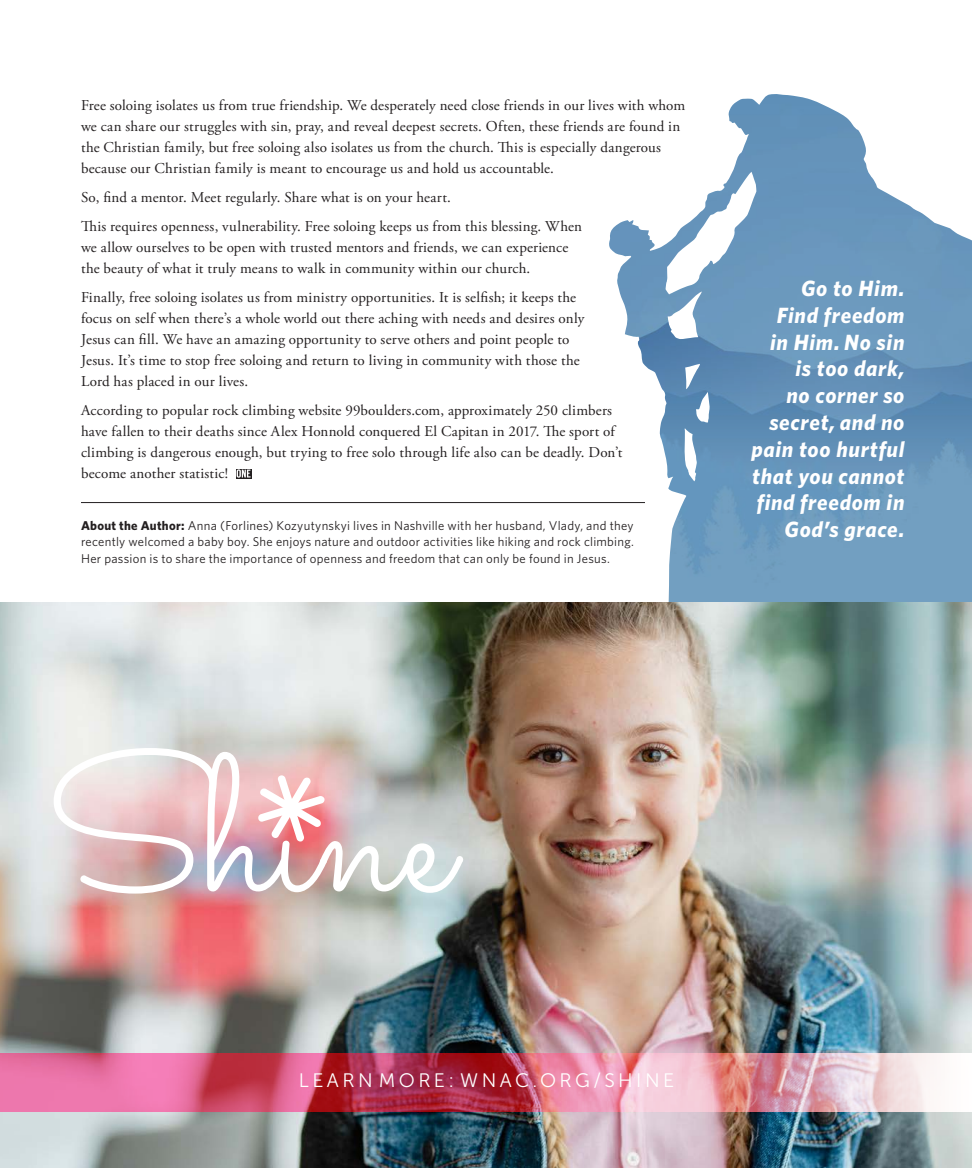
<style>
.page{position:relative;width:972px;height:1168px;background:#fff}
.page>*{position:absolute;margin:0;border:0;box-sizing:border-box;transform-origin:0 0}
.t1{font:italic 700 22.05px/26.8px "Whitney";letter-spacing:.03em;color:#fff;text-align:right}
.t2{font:19.5px "Museo Sans 300";letter-spacing:.175em;color:#fff}
.t3{font:15px/21px "Adobe Garamond Pro";letter-spacing:.015em;color:#231f20}
.t4{font:12.75px/16.5px "Whitney";letter-spacing:.025em;color:#231f20;text-align:justify}
.s1{font-weight:700}
</style>
<div class="page">
<svg style="left:609px;top:94px;width:363px;height:508px;fill:#6c9abe"></svg>
<img style="left:609px;top:95px;width:160px;height:401px">
<img style="left:0;top:602px;width:972px;height:566px">
<img style="left:0;top:1053px;width:972px;height:58px">
<img style="left:54px;top:748px;width:409px;height:145px">
<div style="left:456px;top:856px;width:7px;height:7px;background:#fff;border-radius:50%"></div>
<hr style="left:81px;top:502px;width:564px;height:1px;background:#231f20">
<svg style="left:237px;top:469px;width:14px;height:9px"></svg>
<p class="t3" style="left:81px;top:95px;width:606px">Free soloing isolates us from true friendship. We desperately need close friends in our lives with whom we can share our struggles with sin, pray, and reveal deepest secrets. Often, these friends are found in the Christian family, but free soloing also isolates us from the church. This is especially dangerous because our Christian family is meant to encourage us and hold us accountable.</p>
<p class="t3" style="left:81px;top:183px;width:502px;line-height:29.1px">So, find a mentor. Meet regularly. Share what is on your heart.<br>This requires openness, vulnerability. Free soloing keeps us from this blessing. When</p>
<p class="t3" style="left:81px;top:237px;width:489px">we allow ourselves to be open with trusted mentors and friends, we can experience the beauty of what it truly means to walk in community within our church.</p>
<p class="t3" style="left:81px;top:287px;width:505px">Finally, free soloing isolates us from ministry opportunities. It is selfish; it keeps the focus on self when there’s a whole world out there aching with needs and desires only Jesus can fill. We have an amazing opportunity to serve others and point people to Jesus. It’s time to stop free soloing and return to living in community with those the Lord has placed in our lives.</p>
<p class="t3" style="left:81px;top:401px;width:543px">According to popular rock climbing website 99boulders.com, approximately 250 climbers have fallen to their deaths since Alex Honnold conquered El Capitan in 2017. The sport of climbing is dangerous enough, but trying to free solo through life also can be deadly. Don’t become another statistic!</p>
<p class="t4" style="left:81px;top:517px;width:554px"><span class="s1">About the Author:</span> Anna (Forlines) Kozyutynskyi lives in Nashville with her husband, Vlady, and they recently welcomed a baby boy. She enjoys nature and outdoor activities like hiking and rock climbing.<br>Her passion is to share the importance of openness and freedom that can only be found in Jesus.</p>
<h1 class="t1" style="left:752px;top:274px;width:154px">Go to Him.<br>Find freedom<br>in Him. No sin is too dark,<br>no corner so secret, and no pain too hurtful that you cannot find freedom in<br>God’s grace.</h1>
<h2 class="t2" style="left:299px;top:1069px;width:377px">LEARN MORE: WNAC.ORG/SHINE</h2>
</div>
